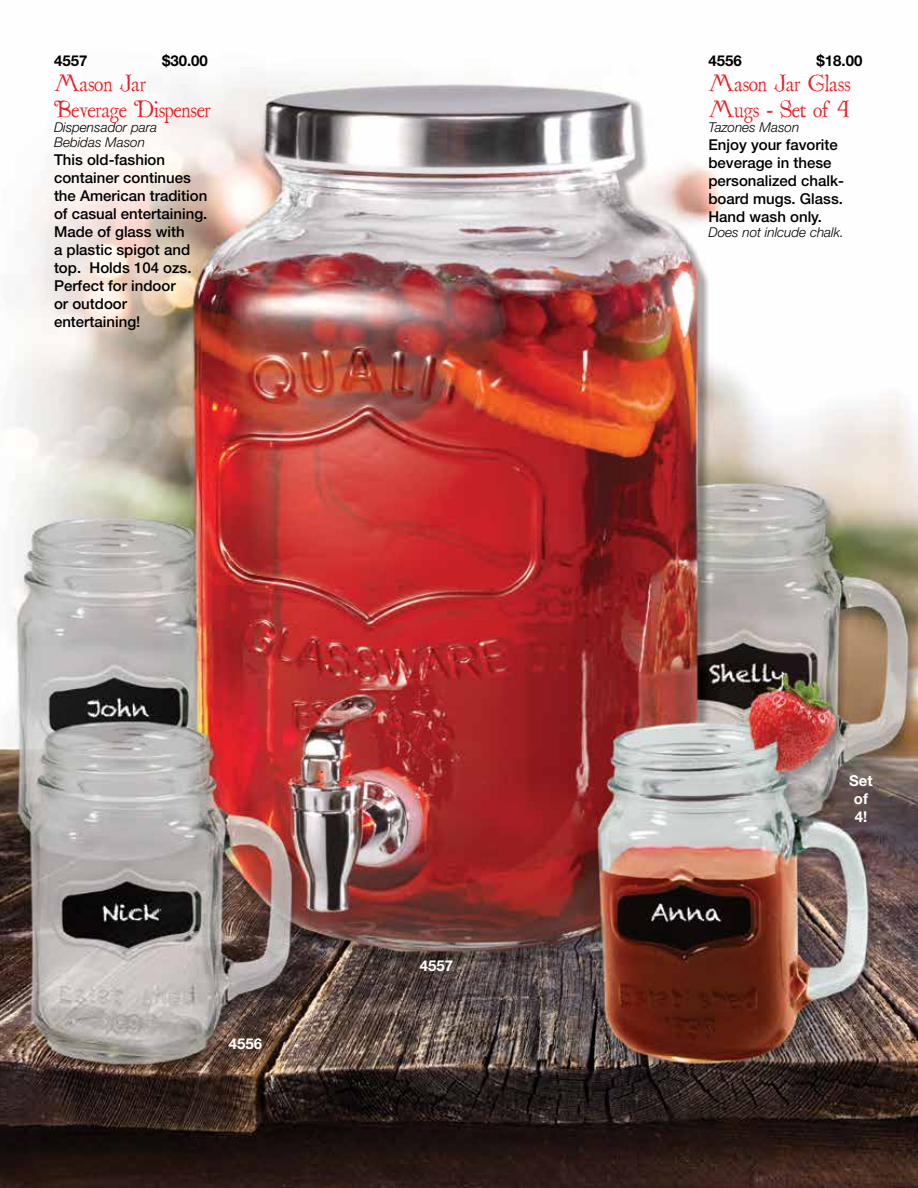
<style>
.page{position:relative;width:918px;height:1188px;background:#fff}
.page>*{position:absolute;margin:0;border:0;box-sizing:border-box;transform-origin:0 0}
.t1{font:22.5px/25.5px "St Nicholas";color:#eb1d24}
.t2{font:500 15px/18px "Helvetica Neue";color:#000}
.t3{font:700 15px "Helvetica Neue";color:#000}
.t4{font:700 15px/18px "Helvetica Neue";color:#fff;text-align:center}
.t5{font:italic 300 13.5px/15px "Helvetica Neue";color:#000}
</style>
<div class="page">
<img style="left:0;top:72px;width:918px;height:1116px">
<p class="t3" style="left:54px;top:51px;width:35px">4557</p>
<p class="t3" style="left:162px;top:51px;width:47px">$30.00</p>
<h1 class="t1" style="left:54px;top:73px;width:158px">Mason Jar<br>Beverage Dispenser</h1>
<p class="t5" style="left:54px;top:119px;width:105px">Dispensador para<br>Bebidas Mason</p>
<p class="t2" style="left:54px;top:150px;width:155px">This old-fashion container continues the American tradition of casual entertaining.<br>Made of glass with<br>a plastic spigot and top. Holds 104 ozs.<br>Perfect for indoor<br>or outdoor entertaining!</p>
<p class="t4" style="left:229px;top:1034px;width:35px">4556</p>
<p class="t4" style="left:420px;top:956px;width:35px">4557</p>
<p class="t3" style="left:708px;top:51px;width:35px">4556</p>
<p class="t3" style="left:816px;top:51px;width:47px">$18.00</p>
<h1 class="t1" style="left:708px;top:73px;width:144px">Mason Jar Glass<br>Mugs - Set of 4</h1>
<p class="t5" style="left:708px;top:119px;width:92px">Tazones Mason</p>
<p class="t2" style="left:708px;top:135px;width:137px">Enjoy your favorite beverage in these personalized chalk&shy;board mugs. Glass.<br>Hand wash only.</p>
<p class="t5" style="left:708px;top:224px;width:137px">Does not inlcude chalk.</p>
<p class="t4" style="left:849px;top:772px;width:25px">Set of<br>4!</p>
</div>
